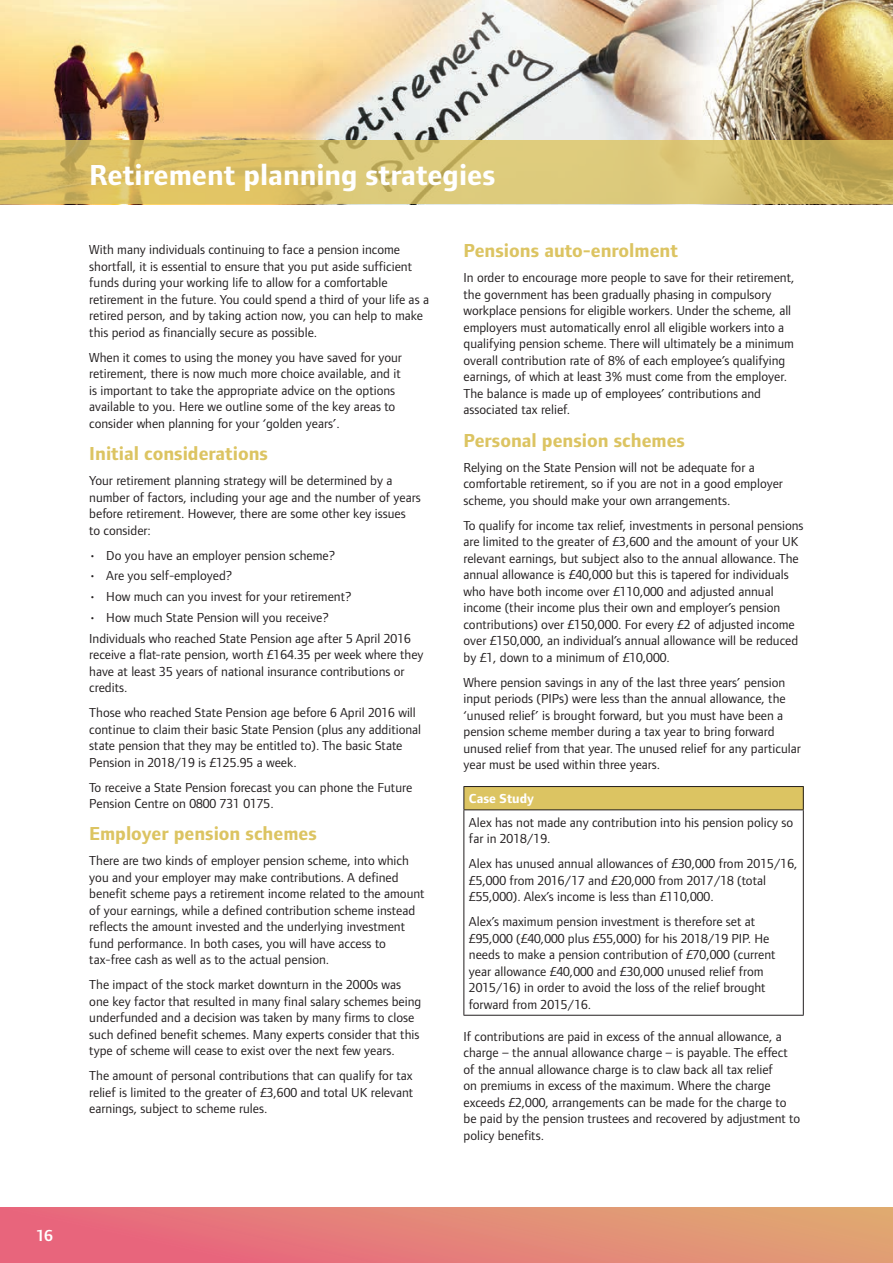
<style>
.page{position:relative;width:893px;height:1263px;background:#fff}
.page>*{position:absolute;margin:0;border:0;box-sizing:border-box;transform-origin:0 0}
.t1{font:700 30px "Foundry Form Sans";color:#fff}
.t2{font:700 19.5px "Foundry Form Sans";color:#dcc462}
.t3{font:600 16.5px "Foundry Form Sans";color:#fff}
.t4{font:13.5px/16.5px "Foundry Form Sans";color:#231f20}
.t5{font:700 13.5px "Foundry Form Sans";color:#fff}
</style>
<div class="page">
<div style="left:0;top:1208px;width:893px;height:55px;background:linear-gradient(to right,#e9607e,#e0a673)"></div>
<img style="left:0;top:0;width:893px;height:140px">
<svg style="left:0;top:140px;width:893px;height:64px;background:#d6c06c"></svg>
<div style="left:464px;top:786px;width:339px;height:24px;background:#dcc462"></div>
<hr style="left:463px;top:810px;width:1px;height:205px;background:#231f20">
<hr style="left:803px;top:810px;width:1px;height:205px;background:#231f20">
<hr style="left:463px;top:1015px;width:341px;height:1px;background:#231f20">
<hr style="left:463px;top:786px;width:341px;height:1px;background:#231f20">
<svg style="left:463px;top:787px;width:1px;height:22px"></svg>
<svg style="left:803px;top:787px;width:1px;height:22px"></svg>
<hr style="left:463px;top:809px;width:341px;height:1px;background:#231f20">
<p class="t3" style="left:36px;top:1226px;width:18px">16</p>
<h1 class="t1" style="left:89px;top:158px;width:408px">Retirement planning strategies</h1>
<p class="t4" style="left:89px;top:241px;width:341px">With many individuals continuing to face a pension income shortfall, it is essential to ensure that you put aside sufficient funds during your working life to allow for a comfortable retirement in the future. You could spend a third of your life as a retired person, and by taking action now, you can help to make this period as financially secure as possible.</p>
<p class="t4" style="left:89px;top:349px;width:314px">When it comes to using the money you have saved for your retirement, there is now much more choice available, and it is important to take the appropriate advice on the options available to you. Here we outline some of the key areas to consider when planning for your ‘golden years’.</p>
<h2 class="t2" style="left:89px;top:443px;width:180px">Initial considerations</h2>
<p class="t4" style="left:89px;top:472px;width:333px">Your retirement planning strategy will be determined by a number of factors, including your age and the number of years before retirement. However, there are some other key issues<br>to consider:</p>
<p class="t4" style="left:89px;top:547px;width:247px">• Do you have an employer pension scheme?</p>
<p class="t4" style="left:89px;top:567px;width:145px">• Are you self-employed?</p>
<p class="t4" style="left:89px;top:588px;width:264px">• How much can you invest for your retirement?</p>
<p class="t4" style="left:89px;top:607px;width:323px;line-height:20.7px">• How much State Pension will you receive?<br>Individuals who reached State Pension age after 5 April 2016</p>
<p class="t4" style="left:89px;top:646px;width:336px">receive a flat-rate pension, worth £164.35 per week where they have at least 35 years of national insurance contributions or credits.</p>
<p class="t4" style="left:89px;top:704px;width:333px">Those who reached State Pension age before 6 April 2016 will continue to claim their basic State Pension (plus any additional state pension that they may be entitled to). The basic State Pension in 2018/19 is £125.95 a week.</p>
<p class="t4" style="left:89px;top:779px;width:324px">To receive a State Pension forecast you can phone the Future<br>Pension Centre on 0800 731 0175.</p>
<h2 class="t2" style="left:89px;top:823px;width:229px">Employer pension schemes</h2>
<p class="t4" style="left:89px;top:852px;width:337px">There are two kinds of employer pension scheme, into which you and your employer may make contributions. A defined benefit scheme pays a retirement income related to the amount of your earnings, while a defined contribution scheme instead reflects the amount invested and the underlying investment fund performance. In both cases, you will have access to tax-free cash as well as to the actual pension.</p>
<p class="t4" style="left:89px;top:976px;width:333px">The impact of the stock market downturn in the 2000s was one key factor that resulted in many final salary schemes being underfunded and a decision was taken by many firms to close such defined benefit schemes. Many experts consider that this type of scheme will cease to exist over the next few years.</p>
<p class="t4" style="left:89px;top:1067px;width:325px;text-align:justify">The amount of personal contributions that can qualify for tax relief is limited to the greater of £3,600 and total UK relevant earnings, subject to scheme rules.</p>
<h2 class="t2" style="left:463px;top:240px;width:216px">Pensions auto-enrolment</h2>
<p class="t4" style="left:463px;top:269px;width:332px">In order to encourage more people to save for their retirement, the government has been gradually phasing in compulsory workplace pensions for eligible workers. Under the scheme, all employers must automatically enrol all eligible workers into a qualifying pension scheme. There will ultimately be a minimum overall contribution rate of 8% of each employee’s qualifying earnings, of which at least 3% must come from the employer.<br>The balance is made up of employees’ contributions and associated tax relief.</p>
<h2 class="t2" style="left:463px;top:429px;width:223px">Personal pension schemes</h2>
<p class="t4" style="left:463px;top:459px;width:321px">Relying on the State Pension will not be adequate for a comfortable retirement, so if you are not in a good employer scheme, you should make your own arrangements.</p>
<p class="t4" style="left:463px;top:517px;width:342px">To qualify for income tax relief, investments in personal pensions are limited to the greater of £3,600 and the amount of your UK relevant earnings, but subject also to the annual allowance. The annual allowance is £40,000 but this is tapered for individuals who have both income over £110,000 and adjusted annual income (their income plus their own and employer’s pension contributions) over £150,000. For every £2 of adjusted income over £150,000, an individual’s annual allowance will be reduced by £1, down to a minimum of £10,000.</p>
<p class="t4" style="left:463px;top:674px;width:339px">Where pension savings in any of the last three years’ pension input periods (PIPs) were less than the annual allowance, the ‘unused relief’ is brought forward, but you must have been a pension scheme member during a tax year to bring forward unused relief from that year. The unused relief for any particular year must be used within three years.</p>
<p class="t5" style="left:469px;top:791px;width:66px">Case Study</p>
<p class="t4" style="left:469px;top:814px;width:326px">Alex has not made any contribution into his pension policy so far in 2018/19.</p>
<p class="t4" style="left:469px;top:855px;width:330px">Alex has unused annual allowances of £30,000 from 2015/16, £5,000 from 2016/17 and £20,000 from 2017/18 (total £55,000). Alex’s income is less than £110,000.</p>
<p class="t4" style="left:469px;top:913px;width:308px">Alex’s maximum pension investment is therefore set at £95,000 (£40,000 plus £55,000) for his 2018/19 PIP. He needs to make a pension contribution of £70,000 (current year allowance £40,000 and £30,000 unused relief from 2015/16) in order to avoid the loss of the relief brought forward from 2015/16.</p>
<p class="t4" style="left:463px;top:1028px;width:338px">If contributions are paid in excess of the annual allowance, a charge – the annual allowance charge – is payable. The effect of the annual allowance charge is to claw back all tax relief<br>on premiums in excess of the maximum. Where the charge exceeds £2,000, arrangements can be made for the charge to be paid by the pension trustees and recovered by adjustment to policy benefits.</p>
</div>
